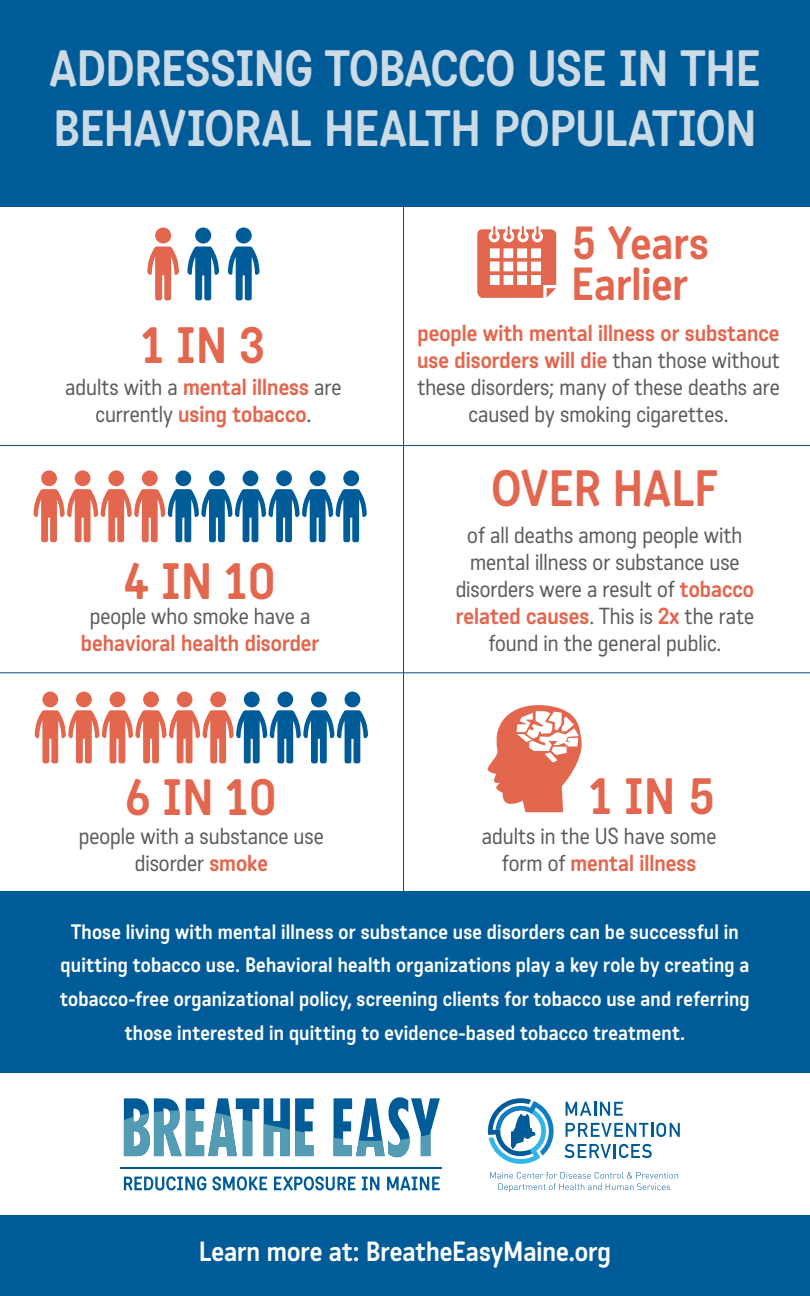
<style>
.page{position:relative;width:810px;height:1296px;background:#fff}
.page>*{position:absolute;margin:0;border:0;box-sizing:border-box;transform-origin:0 0}
.t1{font:600 49.5px/59.4px "Katarine";letter-spacing:-.01em;color:#ccdbe5}
.t2{font:600 49.5px "Katarine";color:#e3664e}
.t3{font:600 45px/40.5px "Katarine";color:#e3664e}
.t4{font:600 27px "Katarine";color:#fff}
.t5{font:22.5px/27px "Katarine";color:#5d5d5d;text-align:center}
.t6{font:600 22.5px/27px "Katarine";color:#e3664e;text-align:center}
.t7{font:600 20.25px/33.8px "Katarine";letter-spacing:.01em;color:#fff;text-align:center}
.s1{font-weight:400;color:#5d5d5d}
.s2{font-family:"Myriad Pro";font-weight:400;color:#5d5d5d}
.s3{font-weight:600;color:#e3664e}
</style>
<div class="page">
<div style="left:0;top:892px;width:810px;height:181px;background:#005c98"></div>
<div style="left:0;top:1215px;width:810px;height:81px;background:#005c98"></div>
<hr style="left:121px;top:1167px;width:321px;height:2px;background:#005c98">
<svg style="left:124px;top:1176px;width:82px;height:15px"></svg>
<svg style="left:212px;top:1176px;width:55px;height:15px"></svg>
<svg style="left:274px;top:1176px;width:82px;height:15px"></svg>
<svg style="left:362px;top:1177px;width:17px;height:13px"></svg>
<svg style="left:387px;top:1177px;width:53px;height:14px"></svg>
<svg style="left:124px;top:1098px;width:190px;height:58px"></svg>
<svg style="left:334px;top:1097px;width:106px;height:60px"></svg>
<svg style="left:490px;top:1172px;width:188px;height:20px"></svg>
<svg style="left:566px;top:1102px;width:57px;height:14px"></svg>
<svg style="left:566px;top:1123px;width:114px;height:14px"></svg>
<svg style="left:564px;top:1144px;width:88px;height:14px"></svg>
<svg style="left:488px;top:1098px;width:66px;height:66px"></svg>
<div style="left:0;top:0;width:810px;height:207px;background:#005c98"></div>
<hr style="left:403px;top:203px;width:1px;height:691px;background:#044d7c">
<hr style="left:0;top:672px;width:810px;height:1px;background:#044d7c">
<div style="left:236px;top:228px;width:16px;height:16px;background:#005c98;border-radius:50%"></div>
<svg style="left:228px;top:246px;width:32px;height:54px"></svg>
<div style="left:155px;top:228px;width:16px;height:16px;background:#e3664e;border-radius:50%"></div>
<svg style="left:147px;top:246px;width:32px;height:54px"></svg>
<div style="left:195px;top:228px;width:16px;height:16px;background:#005c98;border-radius:50%"></div>
<svg style="left:187px;top:246px;width:32px;height:54px"></svg>
<hr style="left:0;top:445px;width:810px;height:1px;background:#044d7c">
<svg style="left:477px;top:226px;width:79px;height:72px"></svg>
<div style="left:41px;top:470px;width:16px;height:16px;background:#e3664e;border-radius:50%"></div>
<div style="left:75px;top:470px;width:16px;height:16px;background:#e3664e;border-radius:50%"></div>
<div style="left:108px;top:470px;width:16px;height:16px;background:#e3664e;border-radius:50%"></div>
<div style="left:142px;top:470px;width:16px;height:16px;background:#e3664e;border-radius:50%"></div>
<div style="left:175px;top:470px;width:16px;height:16px;background:#005c98;border-radius:50%"></div>
<div style="left:209px;top:470px;width:16px;height:16px;background:#005c98;border-radius:50%"></div>
<div style="left:243px;top:470px;width:15px;height:16px;background:#005c98;border-radius:50%"></div>
<div style="left:276px;top:470px;width:16px;height:16px;background:#005c98;border-radius:50%"></div>
<div style="left:310px;top:470px;width:16px;height:16px;background:#005c98;border-radius:50%"></div>
<div style="left:343px;top:470px;width:16px;height:16px;background:#005c98;border-radius:50%"></div>
<svg style="left:33px;top:489px;width:334px;height:53px"></svg>
<div style="left:42px;top:692px;width:16px;height:15px;background:#e3664e;border-radius:50%"></div>
<div style="left:76px;top:692px;width:16px;height:15px;background:#e3664e;border-radius:50%"></div>
<div style="left:110px;top:692px;width:15px;height:15px;background:#e3664e;border-radius:50%"></div>
<div style="left:143px;top:692px;width:16px;height:15px;background:#e3664e;border-radius:50%"></div>
<div style="left:177px;top:692px;width:15px;height:15px;background:#e3664e;border-radius:50%"></div>
<div style="left:210px;top:692px;width:16px;height:15px;background:#e3664e;border-radius:50%"></div>
<div style="left:244px;top:692px;width:16px;height:15px;background:#005c98;border-radius:50%"></div>
<div style="left:277px;top:692px;width:16px;height:15px;background:#005c98;border-radius:50%"></div>
<div style="left:311px;top:692px;width:16px;height:15px;background:#005c98;border-radius:50%"></div>
<div style="left:345px;top:692px;width:15px;height:15px;background:#005c98;border-radius:50%"></div>
<svg style="left:35px;top:710px;width:333px;height:53px"></svg>
<svg style="left:487px;top:705px;width:95px;height:107px"></svg>
<h1 class="t1" style="left:50px;top:40px;width:712px">ADDRESSING TOBACCO USE IN THE<br>BEHAVIORAL HEALTH POPULATION</h1>
<h1 class="t2" style="left:141px;top:317px;width:125px">1 IN 3</h1>
<p class="t6" style="left:65px;top:374px;width:278px"><span class="s1">adults with a</span> mental illness <span class="s1">are currently</span> using tobacco<span class="s2">.</span></p>
<h1 class="t2" style="left:124px;top:552px;width:153px">4 IN 10</h1>
<p class="t5" style="left:90px;top:603px;width:222px">people who smoke have a</p>
<p class="t6" style="left:81px;top:630px;width:240px">behavioral health disorder</p>
<h2 class="t3" style="left:571px;top:224px;width:139px">5 Years<br>Earlier</h2>
<p class="t5" style="left:417px;top:320px;width:364px"><span class="s3">people with mental illness or substance use disorders will die</span> than those without these disorders; many of these deaths are caused by smoking cigarettes.</p>
<h1 class="t2" style="left:491px;top:459px;width:228px">OVER HALF</h1>
<p class="t5" style="left:456px;top:522px;width:300px">of all deaths among people with mental illness or substance use disorders were a result of <span class="s3">tobacco related causes</span>. This is <span class="s3">2x</span> the rate found in the general public.</p>
<h1 class="t2" style="left:125px;top:769px;width:153px">6 IN 10</h1>
<h1 class="t2" style="left:590px;top:768px;width:128px">1 IN 5</h1>
<p class="t5" style="left:79px;top:823px;width:246px">people with a substance use disorder <span class="s3">smoke</span></p>
<p class="t5" style="left:482px;top:823px;width:236px">adults in the US have some form of <span class="s3">mental illness</span></p>
<p class="t7" style="left:60px;top:915px;width:691px">Those living with mental illness or substance use disorders can be successful in quitting tobacco use. Behavioral health organizations play a key role by creating a tobacco-free organizational policy, screening clients for tobacco use and referring those interested in quitting to evidence-based tobacco treatment.</p>
<p class="t4" style="left:199px;top:1235px;width:414px">Learn more at: BreatheEasyMaine.org</p>
</div>
